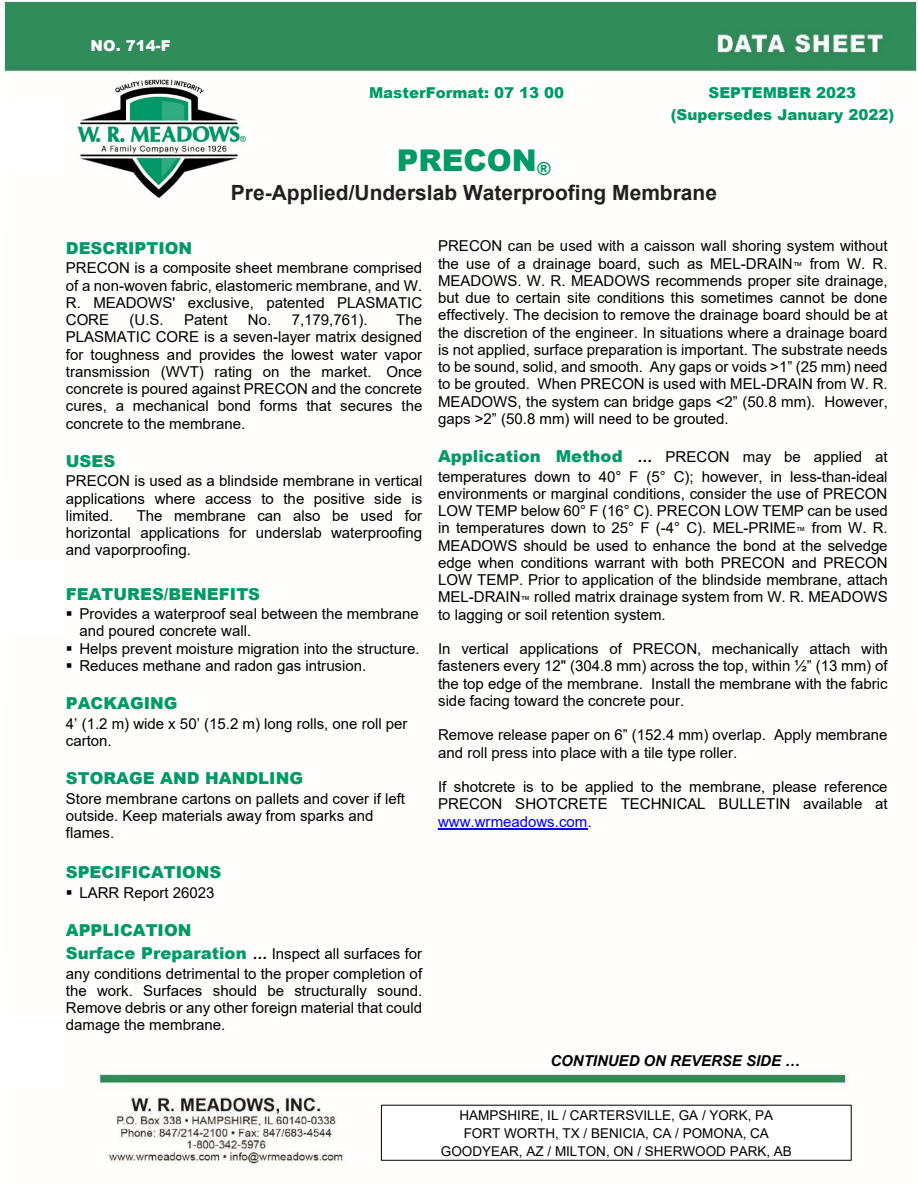
<style>
.page{position:relative;width:918px;height:1188px;background:#fff}
.page>*{position:absolute;margin:0;border:0;box-sizing:border-box;transform-origin:0 0}
.t1{font:900 30px "Arial";color:#009a65}
.t2{font:700 21px "Arial";color:#231f20}
.t3{font:900 16.5px "Arial";color:#009a65}
.t4{font:15px/17.2px "Arial";color:#000;text-align:justify}
.t5{font:900 15px/21.1px "Arial";color:#009a65;text-align:center}
.t6{font:italic 700 15px "Arial";color:#000}
.t7{font:900 15px "Arial";color:#fff}
.t8{font:13.5px/17.9px "Arial";color:#000;text-align:center}
.s1{font-weight:900;font-size:16.5px;color:#009a65}
.s2{font-weight:700;font-style:italic}
.s3{font-size:9.75px}
.s4{color:#00f}
</style>
<div class="page">
<img style="left:3px;top:0;width:914px;height:1164px">
<div style="left:381px;top:1105px;width:470px;height:55px;background:#fff"></div>
<div style="left:381px;top:1105px;width:471px;height:56px;border:1px solid #000"></div>
<hr style="left:438px;top:828px;width:149px;height:1px;background:#00f">
<div style="left:10px;top:100px;width:54px;height:72px;background:#fff"></div>
<div style="left:10px;top:561px;width:54px;height:73px;background:#fff"></div>
<div style="left:10px;top:1018px;width:54px;height:71px;background:#fff"></div>
<svg style="left:67px;top:611px;width:5px;height:5px"></svg>
<svg style="left:67px;top:646px;width:5px;height:4px"></svg>
<svg style="left:67px;top:663px;width:5px;height:5px"></svg>
<svg style="left:67px;top:890px;width:5px;height:4px"></svg>
<p class="t7" style="left:91px;top:35px;width:82px">NO. 714-F</p>
<p class="t5" style="left:369px;top:82px;width:197px">MasterFormat: 07 13 00</p>
<p class="t5" style="left:671px;top:82px;width:225px">SEPTEMBER 2023 (Supersedes January 2022)</p>
<h1 class="t1" style="left:397px;top:139px;width:156px">PRECON<sub>®</sub></h1>
<h2 class="t2" style="left:231px;top:178px;width:488px">Pre-Applied/Underslab Waterproofing Membrane</h2>
<p class="t3" style="left:66px;top:236px;width:128px">DESCRIPTION</p>
<p class="t4" style="left:66px;top:259px;width:358px">PRECON is a composite sheet membrane comprised of a non-woven fabric, elastomeric membrane, and W.<br>R. MEADOWS' exclusive, patented PLASMATIC CORE</p>
<p class="t4" style="left:130px;top:311px;width:36px">(U.S.</p>
<p class="t4" style="left:184px;top:311px;width:45px">Patent</p>
<p class="t4" style="left:248px;top:311px;width:121px">No. 7,179,761).</p>
<p class="t4" style="left:66px;top:311px;width:358px;text-indent:330px">The PLASMATIC CORE is a seven-layer matrix designed for toughness and provides the lowest water vapor transmission (WVT) rating on the market. Once concrete is poured against PRECON and the concrete cures, a mechanical bond forms that secures the concrete to the membrane.</p>
<p class="t3" style="left:66px;top:449px;width:51px">USES</p>
<p class="t4" style="left:66px;top:472px;width:358px">PRECON is used as a blindside membrane in vertical applications where access to the positive side is limited.</p>
<p class="t4" style="left:66px;top:507px;width:358px;text-indent:71px">The membrane can also be used for horizontal applications for underslab waterproofing and vaporproofing.</p>
<p class="t3" style="left:66px;top:582px;width:196px">FEATURES/BENEFITS</p>
<p class="t4" style="left:79px;top:605px;width:342px;text-align:left">Provides a waterproof seal between the membrane and poured concrete wall.<br>Helps prevent moisture migration into the structure.<br>Reduces methane and radon gas intrusion.</p>
<p class="t3" style="left:66px;top:692px;width:113px">PACKAGING</p>
<p class="t4" style="left:66px;top:715px;width:343px">4’ (1.2 m) wide x 50’ (15.2 m) long rolls, one roll per carton.</p>
<p class="t3" style="left:66px;top:766px;width:239px">STORAGE AND HANDLING</p>
<p class="t4" style="left:66px;top:790px;width:341px;text-align:left">Store membrane cartons on pallets and cover if left outside. Keep materials away from sparks and flames.</p>
<p class="t3" style="left:66px;top:861px;width:157px">SPECIFICATIONS</p>
<p class="t4" style="left:79px;top:884px;width:137px">LARR Report 26023</p>
<p class="t3" style="left:66px;top:918px;width:127px">APPLICATION</p>
<p class="t4" style="left:66px;top:944px;width:358px;line-height:19.2px"><span class="s1">Surface Preparation</span> <span class="s2">…</span> Inspect all surfaces for any conditions detrimental to the proper completion of</p>
<p class="t4" style="left:66px;top:982px;width:358px">the work. Surfaces should be structurally sound.<br>Remove debris or any other foreign material that could damage the membrane.</p>
<p class="t4" style="left:438px;top:237px;width:451px">PRECON can be used with a caisson wall shoring system without the use of a drainage board, such as MEL-DRAIN<span class="s3">™</span> from W. R.<br>MEADOWS. W. R. MEADOWS recommends proper site drainage, but due to certain site conditions this sometimes cannot be done effectively. The decision to remove the drainage board should be at the discretion of the engineer. In situations where a drainage board is not applied, surface preparation is important. The substrate needs to be sound, solid, and smooth. Any gaps or voids &gt;1” (25 mm) need to be grouted. When PRECON is used with MEL-DRAIN from W. R.<br>MEADOWS, the system can bridge gaps &lt;2” (50.8 mm). However, gaps &gt;2” (50.8 mm) will need to be grouted.</p>
<p class="t4" style="left:438px;top:447px;width:451px;line-height:19.2px"><span class="s1">Application Method</span> <span class="s2">…</span> PRECON may be applied at temperatures down to 40° F (5° C); however, in less-than-ideal</p>
<p class="t4" style="left:438px;top:485px;width:451px">environments or marginal conditions, consider the use of PRECON LOW TEMP below 60° F (16° C). PRECON LOW TEMP can be used in temperatures down to 25° F (-4° C). MEL-PRIME<span class="s3">™</span> from W. R.<br>MEADOWS should be used to enhance the bond at the selvedge edge when conditions warrant with both PRECON and PRECON LOW TEMP. Prior to application of the blindside membrane, attach MEL-DRAIN<span class="s3">™</span> rolled matrix drainage system from W. R. MEADOWS to lagging or soil retention system.</p>
<p class="t4" style="left:438px;top:640px;width:451px">In vertical applications of PRECON, mechanically attach with fasteners every 12" (304.8 mm) across the top, within ½” (13 mm) of the top edge of the membrane. Install the membrane with the fabric side facing toward the concrete pour.</p>
<p class="t4" style="left:438px;top:726px;width:451px">Remove release paper on 6” (152.4 mm) overlap. Apply membrane and roll press into place with a tile type roller.</p>
<p class="t4" style="left:438px;top:778px;width:451px">If shotcrete is to be applied to the membrane, please reference PRECON SHOTCRETE TECHNICAL BULLETIN available at <span class="s4">www.wrmeadows.com</span>.</p>
<p class="t6" style="left:550px;top:1051px;width:251px">CONTINUED ON REVERSE SIDE …</p>
<p class="t8" style="left:441px;top:1107px;width:353px">HAMPSHIRE, IL / CARTERSVILLE, GA / YORK, PA<br>FORT WORTH, TX / BENICIA, CA / POMONA, CA<br>GOODYEAR, AZ / MILTON, ON / SHERWOOD PARK, AB</p>
</div>
